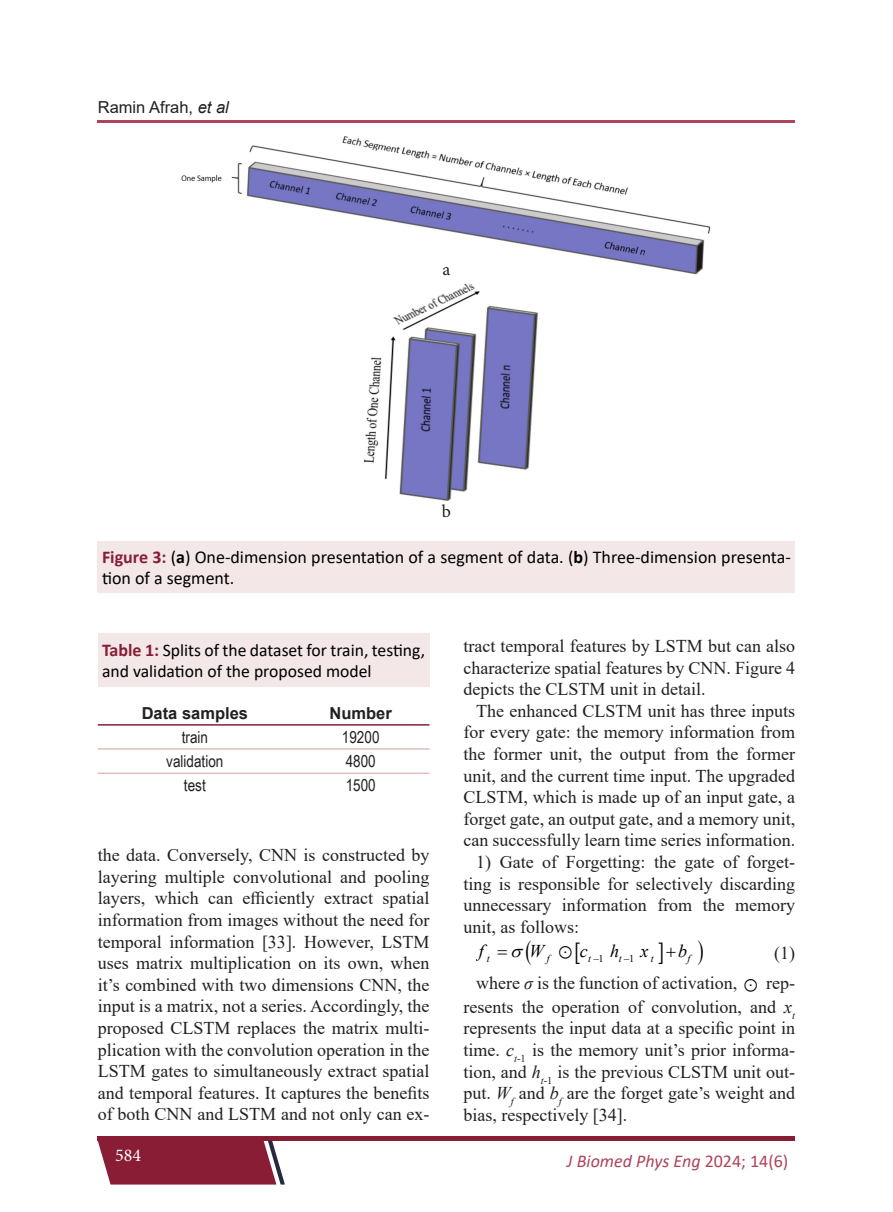
<style>
.page{position:relative;width:893px;height:1212px;background:#fff}
.page>*{position:absolute;margin:0;border:0;box-sizing:border-box;transform-origin:0 0}
.Body{font:18px/21.6px "Times New Roman";color:#231f20;text-align:justify}
.Figure{font:18px/21.6px "Calibri";color:#000}
.t1{font:italic 18px "Calibri";color:#ad445b}
.t2{font:italic 18px "Times New Roman";color:#000}
.t3{font:18px "Minion Pro";color:#fff}
.t4{font:18px "Minion Pro";color:#231f20}
.Figure-2{font:17.7px/21.1px "Calibri";color:#000}
.t5{font:16.5px "Arial Narrow";color:#231f20}
.t6{font:700 16.5px "Arial";color:#231f20}
.Running_Author{font:16.5px "Arial";color:#231f20}
.t7{font:italic 10.35px "Times New Roman";color:#000}
.s1{font-style:italic}
.s2{font-weight:700;color:#881d35}
.s3{font-weight:700}
.s4{font-weight:700;font-size:18px;color:#881d35}
.s5{font-style:normal}
</style>
<div class="page">
<div style="left:98px;top:1136px;width:697px;height:5px;background:#881d35"></div>
<svg style="left:98px;top:1141px;width:187px;height:43px"></svg>
<hr style="left:98px;top:120px;width:697px;height:2px;background:#ad445b">
<hr style="left:98px;top:748px;width:194px;height:2px;background:#e0bdbd">
<hr style="left:292px;top:748px;width:137px;height:2px;background:#e0bdbd">
<hr style="left:98px;top:772px;width:194px;height:2px;background:#e0bdbd">
<hr style="left:292px;top:772px;width:137px;height:2px;background:#e0bdbd">
<hr style="left:98px;top:724px;width:194px;height:2px;background:#881d35">
<hr style="left:292px;top:724px;width:137px;height:2px;background:#881d35">
<div style="left:98px;top:633px;width:331px;height:53px;background:#f3e7e8"></div>
<div style="left:98px;top:541px;width:697px;height:51px;background:#f3e7e8"></div>
<img style="left:181px;top:136px;width:530px;height:140px">
<img style="left:364px;top:283px;width:174px;height:217px">
<p class="Running_Author" style="left:98px;top:96px;width:133px">Ramin Afrah, <span class="s1">et al</span></p>
<p class="t4" style="left:443px;top:258px;width:9px">a</p>
<p class="t4" style="left:442px;top:499px;width:11px">b</p>
<p class="Figure" style="left:102px;top:545px;width:690px"><span class="s2">Figure 3:</span> (<span class="s3">a</span>) One-dimension presentation of a segment of data. (<span class="s3">b</span>) Three-dimension presenta&shy;tion of a segment.</p>
<p class="Figure-2" style="left:102px;top:639px;width:325px"><span class="s4">Table 1:</span> Splits of the dataset for train, testing, and validation of the proposed model</p>
<p class="t6" style="left:142px;top:701px;width:108px">Data samples</p>
<p class="t6" style="left:330px;top:701px;width:64px">Number</p>
<p class="t5" style="left:182px;top:725px;width:28px">train</p>
<p class="t5" style="left:342px;top:725px;width:39px">19200</p>
<p class="t5" style="left:166px;top:749px;width:59px">validation</p>
<p class="t5" style="left:346px;top:749px;width:32px">4800</p>
<p class="t5" style="left:184px;top:773px;width:23px">test</p>
<p class="t5" style="left:346px;top:773px;width:32px">1500</p>
<p class="Body" style="left:98px;top:844px;width:333px">the data. Conversely, CNN is constructed by layering multiple convolutional and pooling layers, which can efficiently extract spatial information from images without the need for temporal information [33]. However, LSTM uses matrix multiplication on its own, when it’s combined with two dimensions CNN, the input is a matrix, not a series. Accordingly, the proposed CLSTM replaces the matrix multi&shy;plication with the convolution operation in the LSTM gates to simultaneously extract spatial and temporal features. It captures the benefits of both CNN and LSTM and not only can ex-</p>
<p class="t3" style="left:115px;top:1143px;width:27px">584</p>
<p class="Body" style="left:463px;top:634px;width:333px">tract temporal features by LSTM but can also characterize spatial features by CNN. Figure 4 depicts the CLSTM unit in detail.</p>
<p class="Body" style="left:463px;top:699px;width:333px;text-indent:13px">The enhanced CLSTM unit has three inputs for every gate: the memory information from the former unit, the output from the former unit, and the current time input. The upgraded CLSTM, which is made up of an input gate, a forget gate, an output gate, and a memory unit, can successfully learn time series information.</p>
<p class="Body" style="left:463px;top:850px;width:333px;text-indent:13px">1) Gate of Forgetting: the gate of forget&shy;ting is responsible for selectively discarding unnecessary information from the memory unit, as follows:</p>
<p class="t2" style="left:479px;top:939px;width:7px">f</p>
<p class="t2" style="left:529px;top:939px;width:16px">W</p>
<p class="t2" style="left:580px;top:939px;width:70px">chx</p>
<p class="t2" style="left:678px;top:939px;width:10px">b</p>
<p class="t7" style="left:487px;top:951px;width:4px">t</p>
<p class="t7" style="left:547px;top:951px;width:4px">f</p>
<p class="t7" style="left:588px;top:951px;width:17px">t−<span class="s5">1</span></p>
<p class="t7" style="left:619px;top:951px;width:17px">t −<span class="s5">1</span></p>
<p class="t7" style="left:651px;top:951px;width:4px">t</p>
<p class="t7" style="left:688px;top:951px;width:4px">f</p>
<p class="Body" style="left:774px;top:941px;width:22px">(1)</p>
<p class="Body" style="left:476px;top:971px;width:263px">where <span class="s1">σ</span> is the function of activation,</p>
<p class="Body" style="left:463px;top:970px;width:333px;line-height:24px;text-align:right">rep-<br>resents the operation of convolution, and <span class="s1">x</span><sub>t</sub></p>
<p class="Body" style="left:463px;top:1017px;width:333px">represents the input data at a specific point in time. <span class="s1">c</span><sub>t</sub><sub>-1</sub> is the memory unit’s prior informa&shy;tion, and <span class="s1">h</span><sub>t</sub><sub>-1</sub> is the previous CLSTM unit out&shy;put. <span class="s1">W</span><sub>f</sub> and <span class="s1">b</span><sub>f</sub> are the forget gate’s weight and bias, respectively [34].</p>
<p class="t1" style="left:567px;top:1148px;width:223px">J Biomed Phys Eng <span class="s5">2024; 14(6)</span></p>
</div>
